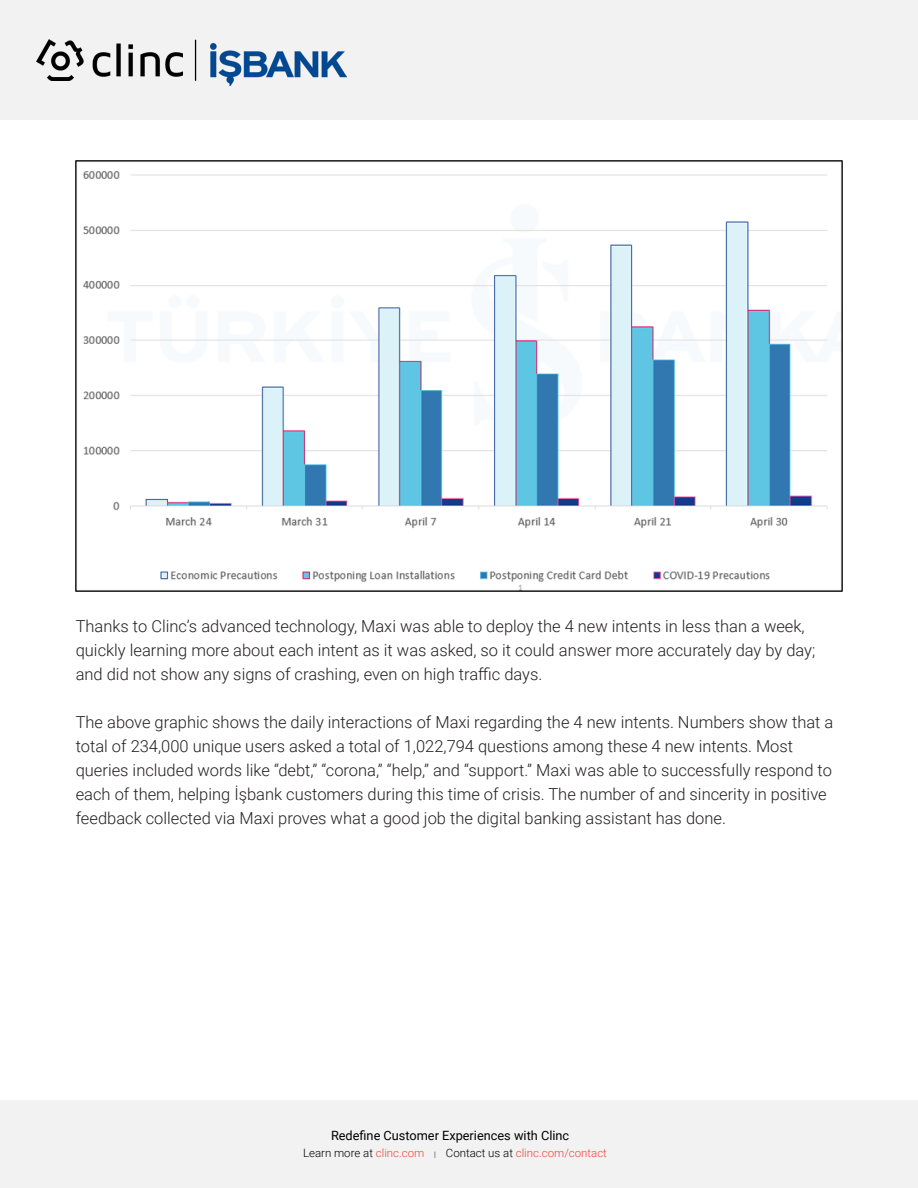
<style>
.page{position:relative;width:918px;height:1188px;background:#fff}
.page>*{position:absolute;margin:0;border:0;box-sizing:border-box;transform-origin:0 0}
.t1{font:300 16.5px/24px "Roboto";color:#231f20}
.t2{font:12.75px "Roboto";color:#000}
.t3{font:300 11.55px "Roboto";color:#ef4637}
.s1{color:#000}
.s2{font-size:7.65px;color:#000}
</style>
<div class="page">
<div style="left:0;top:0;width:918px;height:120px;background:#f2f2f2"></div>
<img style="left:37px;top:40px;width:146px;height:41px">
<hr style="left:195px;top:40px;width:1px;height:41px;background:#000">
<img style="left:211px;top:43px;width:135px;height:42px">
<img style="left:76px;top:160px;width:766px;height:432px">
<div style="left:0;top:1101px;width:918px;height:87px;background:#f2f2f2"></div>
<p class="t1" style="left:76px;top:613px;width:741px">Thanks to Clinc’s advanced technology, Maxi was able to deploy the 4 new intents in less than a week, quickly learning more about each intent as it was asked, so it could answer more accurately day by day; and did not show any signs of crashing, even on high traffic days.</p>
<p class="t1" style="left:76px;top:709px;width:759px">The above graphic shows the daily interactions of Maxi regarding the 4 new intents. Numbers show that a</p>
<p class="t1" style="left:76px;top:733px;width:758px">total of 234,000 unique users asked a total of 1,022,794 questions among these 4 new intents. Most queries included words like “debt,” “corona,” “help,” and “support.” Maxi was able to successfully respond to each of them, helping İşbank customers during this time of crisis. The number of and sincerity in positive feedback collected via Maxi proves what a good job the digital banking assistant has done.</p>
<p class="t2" style="left:331px;top:1126px;width:240px">Redefine Customer Experiences with Clinc</p>
<p class="t3" style="left:303px;top:1145px;width:305px"><span class="s1">Learn more at</span> clinc.com <span class="s2">|</span> <span class="s1">Contact us at</span> clinc.com/contact</p>
</div>
